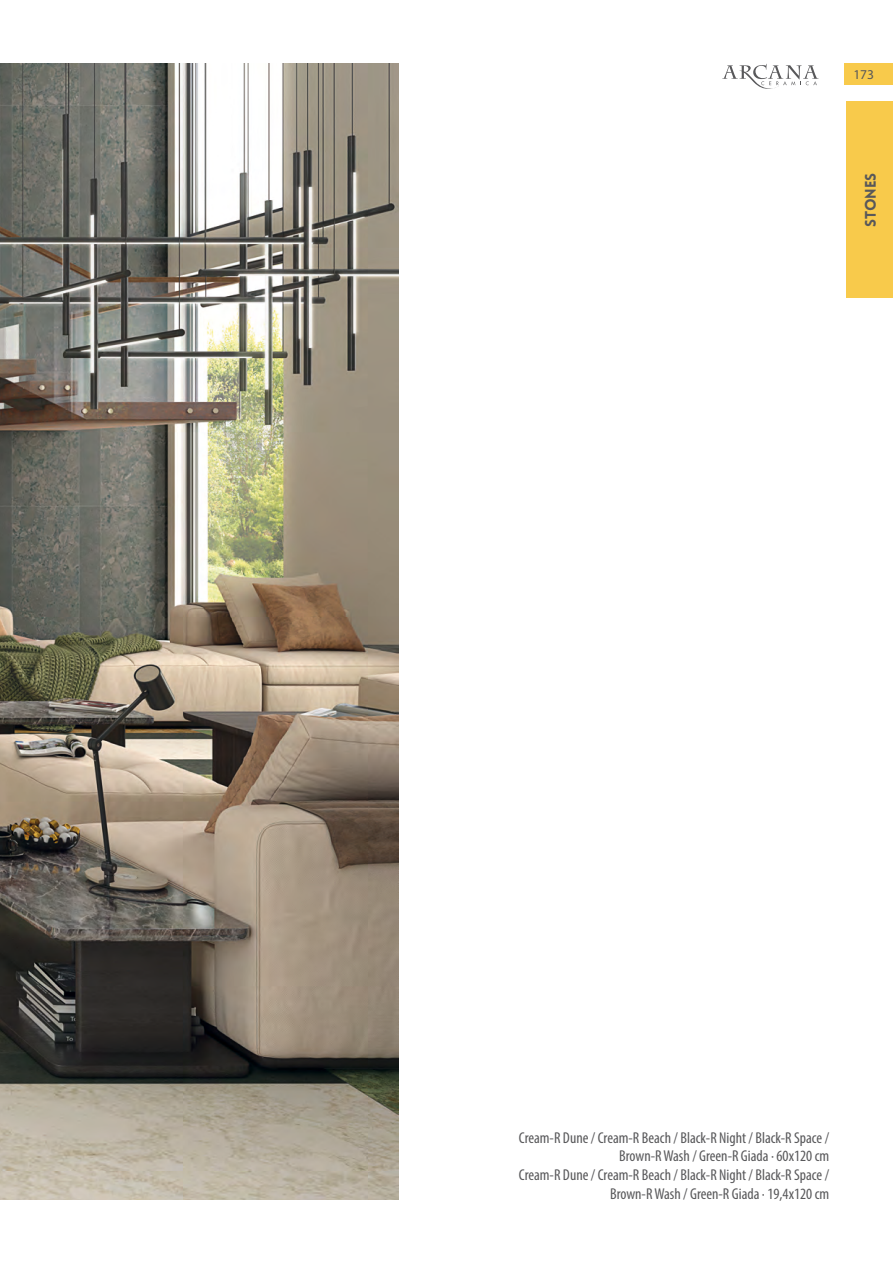
<style>
.page{position:relative;width:893px;height:1263px;background:#fff}
.page>*{position:absolute;margin:0;border:0;box-sizing:border-box;transform-origin:0 0}
.t1{font:condensed 15.75px/18.9px "Myriad Pro";color:#58585a;text-align:right}
.t2{font:900 15px "Lovelo";color:#58585a}
.t3{font:13.5px "Myriad Pro";color:#58585a}
</style>
<div class="page">
<svg style="left:722px;top:64px;width:97px;height:25px"></svg>
<img style="left:0;top:63px;width:398px;height:1136px">
<div style="left:845px;top:64px;width:48px;height:21px;background:#f8ca4b"></div>
<div style="left:846px;top:102px;width:47px;height:196px;background:#f8ca4b"></div>
<p class="t3" style="left:853px;top:67px;width:22px">173</p>
<p class="t2" style="left:861px;top:227px;width:56px;rotate:-90deg">STONES</p>
<p class="t1" style="left:519px;top:1128px;width:312px">Cream-R Dune / Cream-R Beach / Black-R Night / Black-R Space / Brown-R Wash / Green-R Giada · 60x120 cm<br>Cream-R Dune / Cream-R Beach / Black-R Night / Black-R Space / Brown-R Wash / Green-R Giada · 19,4x120 cm</p>
</div>
